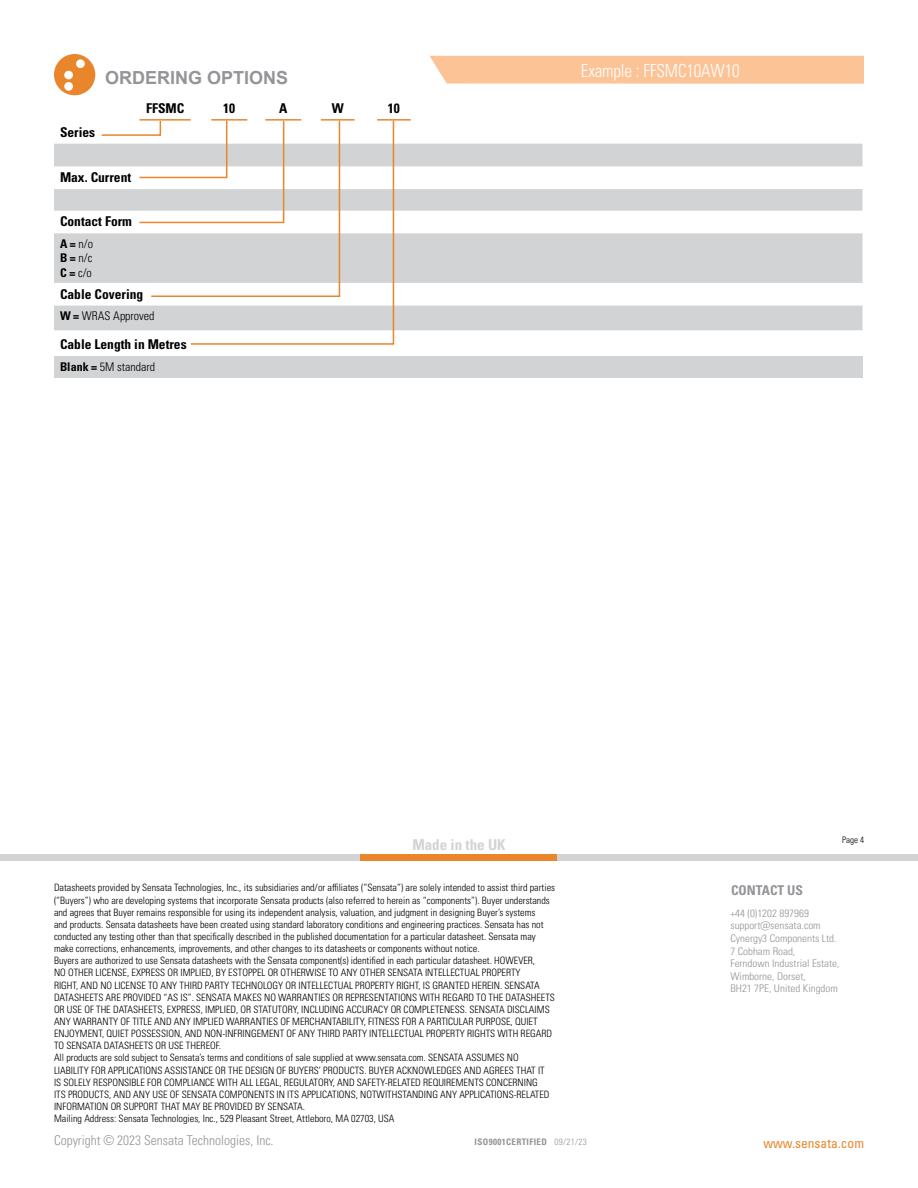
<style>
.page{position:relative;width:918px;height:1188px;background:#fff}
.page>*{position:absolute;margin:0;border:0;box-sizing:border-box;transform-origin:0 0}
.t1{font:300 condensed 18px "Univers LT Pro";letter-spacing:-.01em;color:#fff;scale:.95 1}
.t2{font:700 18px "Arial";color:#939598}
.t3{font:700 condensed 15px "Univers LT Std";color:#d1d3d4}
.t4{font:700 condensed 13.5px "Univers LT Std";color:#000}
.t5{font:300 condensed 13.5px "Univers LT Pro";color:#939598}
.t6{font:condensed 13.5px "Univers LT Std";color:#e9862c}
.t7{font:700 condensed 13.5px "Univers LT Std";color:#939598}
.t8{font:300 condensed 12px/14.4px "Univers LT Pro";color:#000;text-align:justify}
.t9{font:300 condensed 10.5px/12.6px "Univers LT Pro";color:#939598;scale:1.05 1}
.t10{font:300 condensed 10.2px/12.1px "Univers LT Pro";color:#000}
.t11{font:700 condensed 9px "Univers LT Std";letter-spacing:.04em;color:#939598}
.t12{font:300 condensed 9px "Univers LT Pro";color:#000}
.s1{font-family:"Univers LT Std";font-weight:700}
.s2{font-family:"Univers LT Pro";font-weight:300}
</style>
<div class="page">
<div style="left:0;top:854px;width:361px;height:7px;background:#d1d3d4"></div>
<div style="left:557px;top:854px;width:361px;height:7px;background:#d1d3d4"></div>
<div style="left:361px;top:854px;width:196px;height:7px;background:#e9862c"></div>
<div style="left:429px;top:56px;width:435px;height:28px;background:#fcc397"></div>
<svg style="left:54px;top:144px;width:808px;height:186px;fill:#d1d3d4"></svg>
<div style="left:54px;top:356px;width:808px;height:22px;background:#d1d3d4"></div>
<svg style="left:100px;top:121px;width:89px;height:177px"></svg>
<svg style="left:189px;top:119px;width:206px;height:226px"></svg>
<hr style="left:211px;top:119px;width:36px;height:2px;background:#e9862c">
<hr style="left:265px;top:119px;width:36px;height:2px;background:#e9862c">
<hr style="left:139px;top:119px;width:52px;height:2px;background:#e9862c">
<hr style="left:321px;top:119px;width:34px;height:2px;background:#e9862c">
<hr style="left:377px;top:119px;width:34px;height:2px;background:#e9862c">
<svg style="left:54px;top:54px;width:41px;height:41px"></svg>
<h1 class="t2" style="left:105px;top:65px;width:185px">ORDERING OPTIONS</h1>
<h1 class="t1" style="left:581px;top:58px;width:169px">Example : FFSMC10AW10</h1>
<h3 class="t4" style="left:146px;top:100px;width:40px">FFSMC</h3>
<h3 class="t4" style="left:223px;top:100px;width:13px">10</h3>
<h3 class="t4" style="left:279px;top:100px;width:10px">A</h3>
<h3 class="t4" style="left:332px;top:100px;width:14px">W</h3>
<h3 class="t4" style="left:388px;top:100px;width:13px">10</h3>
<h3 class="t4" style="left:60px;top:124px;width:37px">Series</h3>
<h3 class="t4" style="left:60px;top:169px;width:73px">Max. Current</h3>
<h3 class="t4" style="left:60px;top:213px;width:73px">Contact Form</h3>
<p class="t8" style="left:60px;top:236px;width:35px"><span class="s1">A =</span> n/o <span class="s1">B =</span> n/c <span class="s1">C =</span> c/o</p>
<h3 class="t4" style="left:60px;top:286px;width:85px">Cable Covering</h3>
<p class="t8" style="left:60px;top:308px;width:96px"><span class="s1">W =</span> WRAS Approved</p>
<h3 class="t4" style="left:60px;top:336px;width:128px">Cable Length in Metres</h3>
<p class="t8" style="left:60px;top:359px;width:97px"><span class="s1">Blank =</span> 5M standard</p>
<h2 class="t3" style="left:412px;top:836px;width:95px">Made in the UK</h2>
<p class="t12" style="left:842px;top:834px;width:23px">Page 4</p>
<p class="t10" style="left:54px;top:881px;width:503px">Datasheets provided by Sensata Technologies, Inc., its subsidiaries and/or affiliates (“Sensata”) are solely intended to assist third parties (“Buyers”) who are developing systems that incorporate Sensata products (also referred to herein as “components”). Buyer understands and agrees that Buyer remains responsible for using its independent analysis, valuation, and judgment in designing Buyer’s systems<br>and products. Sensata datasheets have been created using standard laboratory conditions and engineering practices. Sensata has not conducted any testing other than that specifically described in the published documentation for a particular datasheet. Sensata may make corrections, enhancements, improvements, and other changes to its datasheets or components without notice.<br>Buyers are authorized to use Sensata datasheets with the Sensata component(s) identified in each particular datasheet. HOWEVER,<br>NO OTHER LICENSE, EXPRESS OR IMPLIED, BY ESTOPPEL OR OTHERWISE TO ANY OTHER SENSATA INTELLECTUAL PROPERTY<br>RIGHT, AND NO LICENSE TO ANY THIRD PARTY TECHNOLOGY OR INTELLECTUAL PROPERTY RIGHT, IS GRANTED HEREIN. SENSATA DATASHEETS ARE PROVIDED “AS IS”. SENSATA MAKES NO WARRANTIES OR REPRESENTATIONS WITH REGARD TO THE DATASHEETS OR USE OF THE DATASHEETS, EXPRESS, IMPLIED, OR STATUTORY, INCLUDING ACCURACY OR COMPLETENESS. SENSATA DISCLAIMS ANY WARRANTY OF TITLE AND ANY IMPLIED WARRANTIES OF MERCHANTABILITY, FITNESS FOR A PARTICULAR PURPOSE, QUIET ENJOYMENT, QUIET POSSESSION, AND NON-INFRINGEMENT OF ANY THIRD PARTY INTELLECTUAL PROPERTY RIGHTS WITH REGARD TO SENSATA DATASHEETS OR USE THEREOF.<br>All products are sold subject to Sensata’s terms and conditions of sale supplied at www.sensata.com. SENSATA ASSUMES NO LIABILITY FOR APPLICATIONS ASSISTANCE OR THE DESIGN OF BUYERS’ PRODUCTS. BUYER ACKNOWLEDGES AND AGREES THAT IT<br>IS SOLELY RESPONSIBLE FOR COMPLIANCE WITH ALL LEGAL, REGULATORY, AND SAFETY-RELATED REQUIREMENTS CONCERNING<br>ITS PRODUCTS, AND ANY USE OF SENSATA COMPONENTS IN ITS APPLICATIONS, NOTWITHSTANDING ANY APPLICATIONS-RELATED INFORMATION OR SUPPORT THAT MAY BE PROVIDED BY SENSATA.<br>Mailing Address: Sensata Technologies, Inc., 529 Pleasant Street, Attleboro, MA 02703, USA</p>
<p class="t11" style="left:475px;top:1136px;width:114px">ISO9001CERTIFIED <span class="s2">09/21/23</span></p>
<h3 class="t5" style="left:54px;top:1131px;width:221px">Copyright © 2023 Sensata Technologies, Inc.</h3>
<h3 class="t7" style="left:731px;top:882px;width:73px">CONTACT US</h3>
<p class="t9" style="left:730px;top:906px;width:106px">+44 (0)1202 897969 support@sensata.com<br>Cynergy3 Components Ltd.<br>7 Cobham Road,<br>Ferndown Industrial Estate,<br>Wimborne, Dorset,<br>BH21 7PE, United Kingdom</p>
<h3 class="t6" style="left:763px;top:1135px;width:102px">www.sensata.com</h3>
</div>
